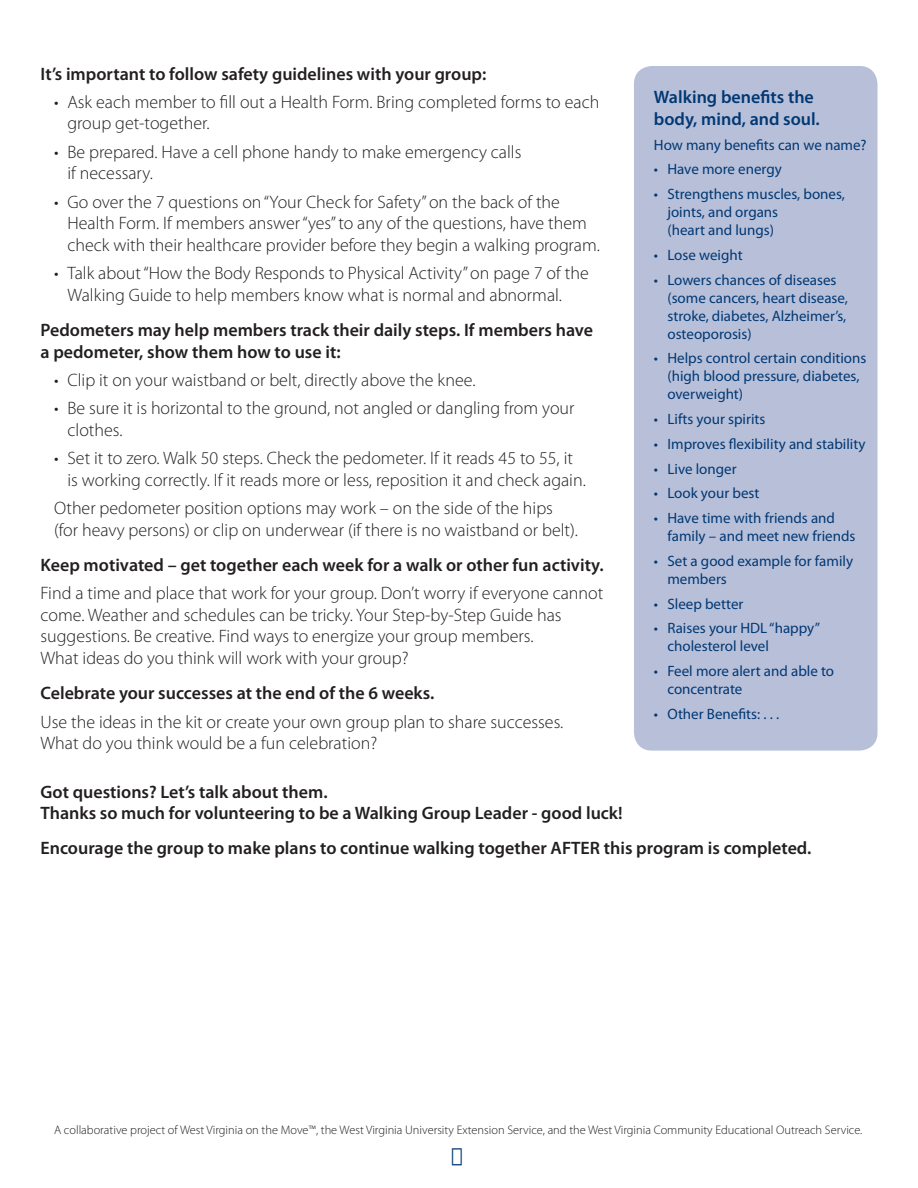
<style>
.page{position:relative;width:918px;height:1188px;background:#fff}
.page>*{position:absolute;margin:0;border:0;box-sizing:border-box;transform-origin:0 0}
.t1{font:300 18px/21.6px "Myriad Pro";color:#231f20}
.t2{font:600 18px/21.6px "Myriad Pro";color:#231f20}
.t3{font:600 18px/21.6px "Myriad Pro";color:#013874}
.t4{font:15px/18px "Myriad Pro";color:#013874}
.t5{font:300 12.3px "Myriad Pro";color:#231f20}
</style>
<div class="page">
<div style="left:634px;top:66px;width:244px;height:685px;background:#b8c0d9;border-radius:18px"></div>
<p class="t2" style="left:40px;top:62px;width:447px">It’s important to follow safety guidelines with your group:</p>
<p class="t1" style="left:68px;top:91px;width:533px;text-indent:-14px">• Ask each member to fill out a Health Form. Bring completed forms to each group get-together.</p>
<p class="t1" style="left:68px;top:141px;width:455px;text-indent:-14px">• Be prepared. Have a cell phone handy to make emergency calls if necessary.</p>
<p class="t1" style="left:68px;top:191px;width:534px;text-indent:-14px">• Go over the 7 questions on“Your Check for Safety”on the back of the<br>Health Form. If members answer“yes”to any of the questions, have them check with their healthcare provider before they begin a walking program.</p>
<p class="t1" style="left:68px;top:263px;width:523px;text-indent:-14px">• Talk about“How the Body Responds to Physical Activity”on page 7 of the<br>Walking Guide to help members know what is normal and abnormal.</p>
<p class="t2" style="left:40px;top:319px;width:554px">Pedometers may help members track their daily steps. If members have a pedometer, show them how to use it:</p>
<p class="t1" style="left:54px;top:369px;width:423px">• Clip it on your waistband or belt, directly above the knee.</p>
<p class="t1" style="left:68px;top:398px;width:508px;text-indent:-14px">• Be sure it is horizontal to the ground, not angled or dangling from your clothes.</p>
<p class="t1" style="left:68px;top:448px;width:520px;text-indent:-14px">• Set it to zero. Walk 50 steps. Check the pedometer. If it reads 45 to 55, it is working correctly. If it reads more or less, reposition it and check again.</p>
<p class="t1" style="left:54px;top:498px;width:526px">Other pedometer position options may work – on the side of the hips (for heavy persons) or clip on underwear (if there is no waistband or belt).</p>
<p class="t2" style="left:40px;top:554px;width:565px">Keep motivated – get together each week for a walk or other fun activity.</p>
<p class="t1" style="left:40px;top:583px;width:564px">Find a time and place that work for your group. Don’t worry if everyone cannot come. Weather and schedules can be tricky. Your Step-by-Step Guide has suggestions. Be creative. Find ways to energize your group members.<br>What ideas do you think will work with your group?</p>
<p class="t2" style="left:40px;top:682px;width:395px">Celebrate your successes at the end of the 6 weeks.</p>
<p class="t1" style="left:40px;top:711px;width:524px">Use the ideas in the kit or create your own group plan to share successes.</p>
<p class="t1" style="left:40px;top:733px;width:338px">What do you think would be a fun celebration?</p>
<p class="t2" style="left:40px;top:780px;width:289px">Got questions? Let’s talk about them.</p>
<p class="t2" style="left:40px;top:802px;width:584px">Thanks so much for volunteering to be a Walking Group Leader - good luck!</p>
<p class="t2" style="left:40px;top:837px;width:773px">Encourage the group to make plans to continue walking together AFTER this program is completed.</p>
<p class="t3" style="left:654px;top:86px;width:167px">Walking benefits the body, mind, and soul.</p>
<p class="t4" style="left:654px;top:135px;width:214px">How many benefits can we name?</p>
<p class="t4" style="left:654px;top:160px;width:129px">• Have more energy</p>
<p class="t4" style="left:667px;top:185px;width:179px;text-indent:-14px">• Strengthens muscles, bones, joints, and organs<br>(heart and lungs)</p>
<p class="t4" style="left:654px;top:246px;width:90px">• Lose weight</p>
<p class="t4" style="left:667px;top:270px;width:182px;text-indent:-14px">• Lowers chances of diseases (some cancers, heart disease, stroke, diabetes, Alzheimer’s, osteoporosis)</p>
<p class="t4" style="left:667px;top:349px;width:201px;text-indent:-14px">• Helps control certain conditions (high blood pressure, diabetes, overweight)</p>
<p class="t4" style="left:654px;top:410px;width:113px">• Lifts your spirits</p>
<p class="t4" style="left:654px;top:435px;width:213px">• Improves flexibility and stability</p>
<p class="t4" style="left:654px;top:459px;width:84px">• Live longer</p>
<p class="t4" style="left:654px;top:484px;width:107px">• Look your best</p>
<p class="t4" style="left:667px;top:509px;width:190px;text-indent:-14px">• Have time with friends and family – and meet new friends</p>
<p class="t4" style="left:667px;top:552px;width:187px;text-indent:-14px">• Set a good example for family members</p>
<p class="t4" style="left:654px;top:594px;width:91px">• Sleep better</p>
<p class="t4" style="left:667px;top:619px;width:154px;text-indent:-14px">• Raises your HDL “happy” cholesterol level</p>
<p class="t4" style="left:667px;top:662px;width:168px;text-indent:-14px">• Feel more alert and able to concentrate</p>
<p class="t4" style="left:654px;top:705px;width:127px">• Other Benefits: . . .</p>
<p class="t5" style="left:54px;top:1123px;width:810px">A collaborative project of West Virginia on the Move™, the West Virginia University Extension Service, and the West Virginia Community Educational Outreach Service.</p>
</div>
